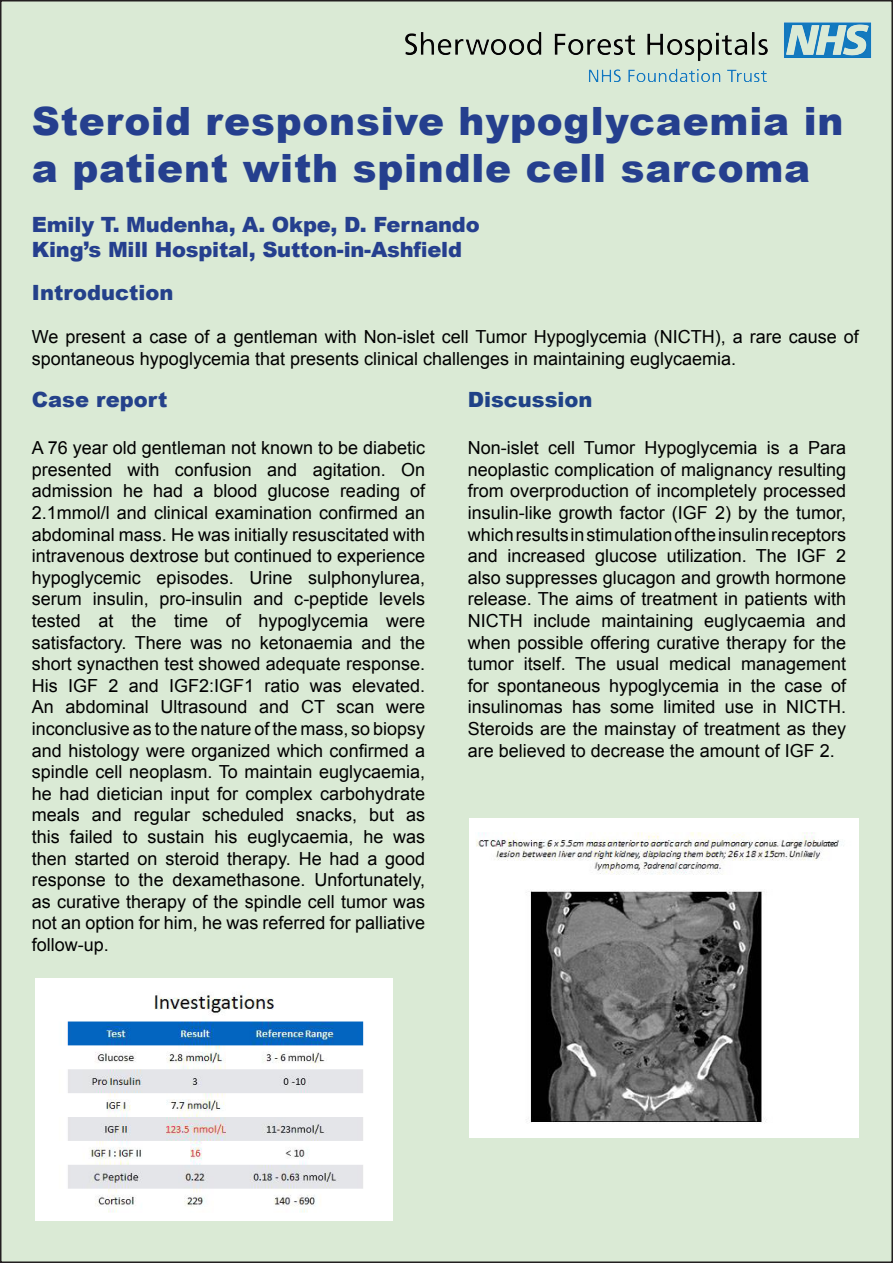
<style>
.page{position:relative;width:893px;height:1263px;background:#fff}
.page>*{position:absolute;margin:0;border:0;box-sizing:border-box;transform-origin:0 0}
.t1{font:900 39px "Arial";letter-spacing:.02em;color:#253f8e}
.t2{font:900 21px "Arial";letter-spacing:-.01em;color:#253f8e}
.t3{font:900 21px "Arial";color:#24418a}
.t4{font:900 21px "Arial";color:#1f4287}
.t5{font:18px/21.6px "Arial";color:#000;text-align:justify}
</style>
<div class="page">
<div style="left:1px;top:1px;width:891px;height:1261px;background:#daead5"></div>
<img style="left:405px;top:22px;width:467px;height:59px">
<img style="left:35px;top:978px;width:357px;height:242px">
<img style="left:470px;top:819px;width:389px;height:318px">
<p class="t1" style="left:32px;top:93px;width:813px">Steroid responsive hypoglycaemia in</p>
<p class="t1" style="left:32px;top:139px;width:780px">a patient with spindle cell sarcoma</p>
<p class="t2" style="left:32px;top:209px;width:449px">Emily T. Mudenha, A. Okpe, D. Fernando</p>
<p class="t2" style="left:32px;top:234px;width:432px">King’s Mill Hospital, Sutton-in-Ashfield</p>
<p class="t3" style="left:32px;top:277px;width:143px">Introduction</p>
<p class="t5" style="left:32px;top:326px;width:828px">We present a case of a gentleman with Non-islet cell Tumor Hypoglycemia (NICTH), a rare cause of spontaneous hypoglycemia that presents clinical challenges in maintaining euglycaemia.</p>
<p class="t4" style="left:468px;top:385px;width:126px">Discussion</p>
<p class="t5" style="left:468px;top:437px;width:380px">Non-islet cell Tumor Hypoglycemia is a Para neoplastic complication of malignancy resulting from overproduction of incompletely processed insulin-like growth factor (IGF 2) by the tumor, which results in stimulation of the insulin receptors and increased glucose utilization. The IGF 2 also suppresses glucagon and growth hormone release. The aims of treatment in patients with NICTH include maintaining euglycaemia and when possible offering curative therapy for the tumor itself. The usual medical management for spontaneous hypoglycemia in the case of insulinomas has some limited use in NICTH.<br>Steroids are the mainstay of treatment as they are believed to decrease the amount of IGF 2.</p>
<p class="t3" style="left:32px;top:385px;width:137px">Case report</p>
<p class="t5" style="left:32px;top:437px;width:395px">A 76 year old gentleman not known to be diabetic presented with confusion and agitation. On admission he had a blood glucose reading of 2.1mmol/l and clinical examination confirmed an abdominal mass. He was initially resuscitated with intravenous dextrose but continued to experience hypoglycemic episodes. Urine sulphonylurea, serum insulin, pro-insulin and c-peptide levels tested at the time of hypoglycemia were satisfactory. There was no ketonaemia and the short synacthen test showed adequate response.<br>His IGF 2 and IGF2:IGF1 ratio was elevated.<br>An abdominal Ultrasound and CT scan were inconclusive as to the nature of the mass, so biopsy and histology were organized which confirmed a spindle cell neoplasm. To maintain euglycaemia, he had dietician input for complex carbohydrate meals and regular scheduled snacks, but as this failed to sustain his euglycaemia, he was then started on steroid therapy. He had a good response to the dexamethasone. Unfortunately, as curative therapy of the spindle cell tumor was not an option for him, he was referred for palliative follow-up.</p>
</div>
